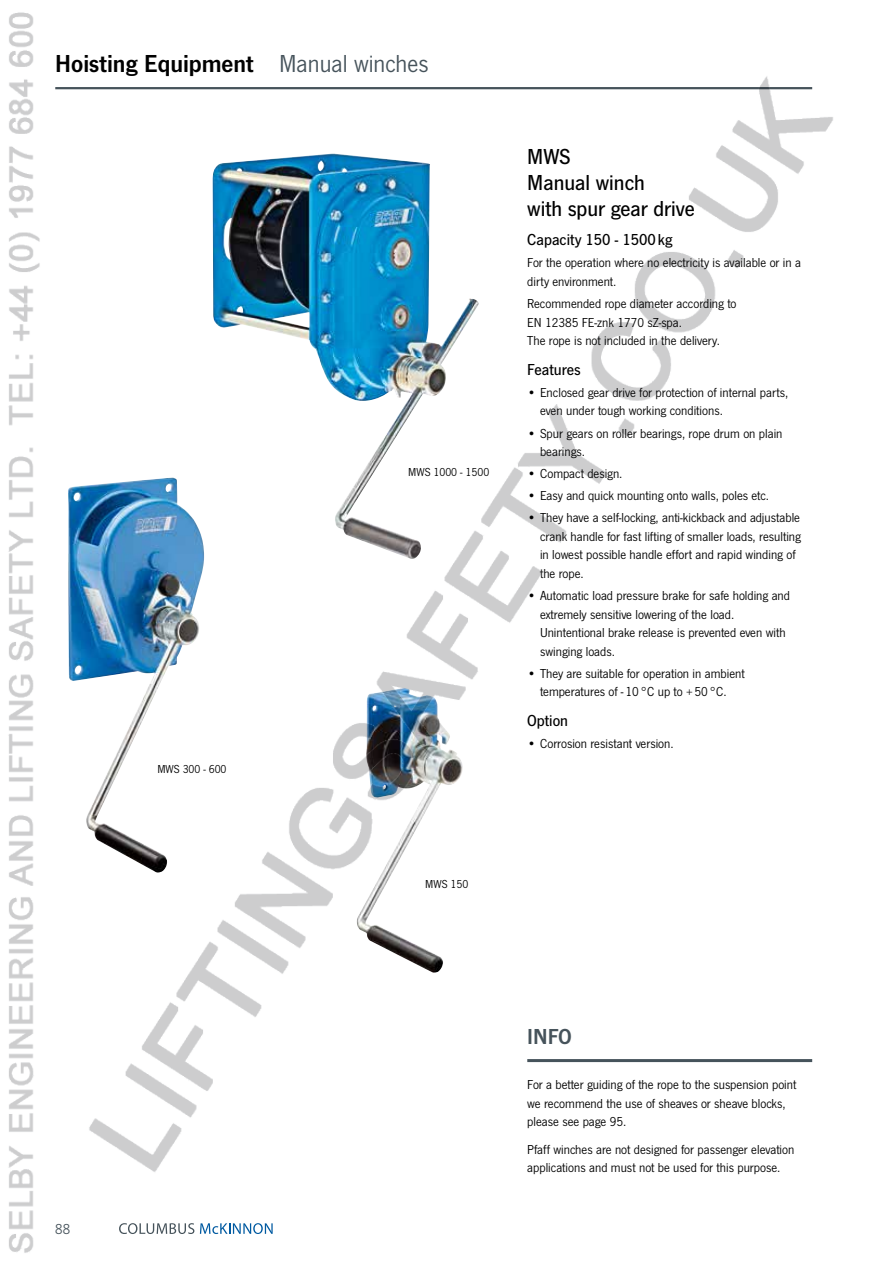
<style>
.page{position:relative;width:893px;height:1263px;background:#fff}
.page>*{position:absolute;margin:0;border:0;box-sizing:border-box;transform-origin:0 0}
.t1{font:25.5px "News Got Dem";color:#000}
.t2{font:500 22.5px/26.1px "News Got";color:#000}
.t3{font:22.5px "News Got Dem";color:#46535b}
.t4{font:500 16.5px "News Got";color:#000}
.t5{font:15px "News Got";color:#46535b}
.t6{font:13.5px/18.6px "News Got";color:#000}
.t7{font:12px "News Got";color:#000}
.s1{font-family:"News Got";color:#46535b}
</style>
<div class="page">
<img style="left:8px;top:12px;width:825px;height:1241px">
<h1 class="t1" style="left:55px;top:49px;width:375px">Hoisting Equipment <span class="s1">Manual winches</span></h1>
<p class="t7" style="left:157px;top:763px;width:71px">MWS 300 - 600</p>
<p class="t7" style="left:408px;top:465px;width:83px">MWS 1000 - 1500</p>
<h2 class="t2" style="left:527px;top:144px;width:169px">MWS<br>Manual winch<br>with spur gear drive</h2>
<p class="t4" style="left:527px;top:231px;width:147px">Capacity 150 - 1500kg</p>
<p class="t6" style="left:527px;top:254px;width:275px">For the operation where no electricity is available or in a dirty environment.</p>
<p class="t6" style="left:527px;top:295px;width:211px">Recommended rope diameter according to<br>EN 12385 FE-znk 1770 sZ-spa.<br>The rope is not included in the delivery.</p>
<p class="t4" style="left:527px;top:360px;width:55px">Features</p>
<p class="t6" style="left:540px;top:383px;width:250px;text-indent:-13px">• Enclosed gear drive for protection of internal parts, even under tough working conditions.</p>
<p class="t6" style="left:540px;top:424px;width:244px;text-indent:-13px">• Spur gears on roller bearings, rope drum on plain bearings.</p>
<p class="t6" style="left:527px;top:464px;width:97px">• Compact design.</p>
<p class="t6" style="left:527px;top:486px;width:243px">• Easy and quick mounting onto walls, poles etc.</p>
<p class="t6" style="left:540px;top:509px;width:262px;text-indent:-13px">• They have a self-locking, anti-kickback and adjustable crank handle for fast lifting of smaller loads, resulting in lowest possible handle effort and rapid winding of the rope.</p>
<p class="t6" style="left:540px;top:586px;width:252px;text-indent:-13px">• Automatic load pressure brake for safe holding and extremely sensitive lowering of the load.<br>Unintentional brake release is prevented even with swinging loads.</p>
<p class="t6" style="left:527px;top:664px;width:219px;text-align:center">• They are suitable for operation in ambient temperatures of - 10 °C up to + 50 °C.</p>
<p class="t4" style="left:527px;top:711px;width:42px">Option</p>
<p class="t6" style="left:527px;top:734px;width:148px">• Corrosion resistant version.</p>
<p class="t7" style="left:425px;top:878px;width:45px">MWS 150</p>
<p class="t5" style="left:55px;top:1221px;width:16px">88</p>
<h2 class="t3" style="left:527px;top:1024px;width:46px">INFO</h2>
<p class="t6" style="left:527px;top:1075px;width:271px">For a better guiding of the rope to the suspension point we recommend the use of sheaves or sheave blocks, please see page 95.</p>
<p class="t6" style="left:527px;top:1140px;width:269px">Pfaff winches are not designed for passenger elevation applications and must not be used for this purpose.</p>
</div>
